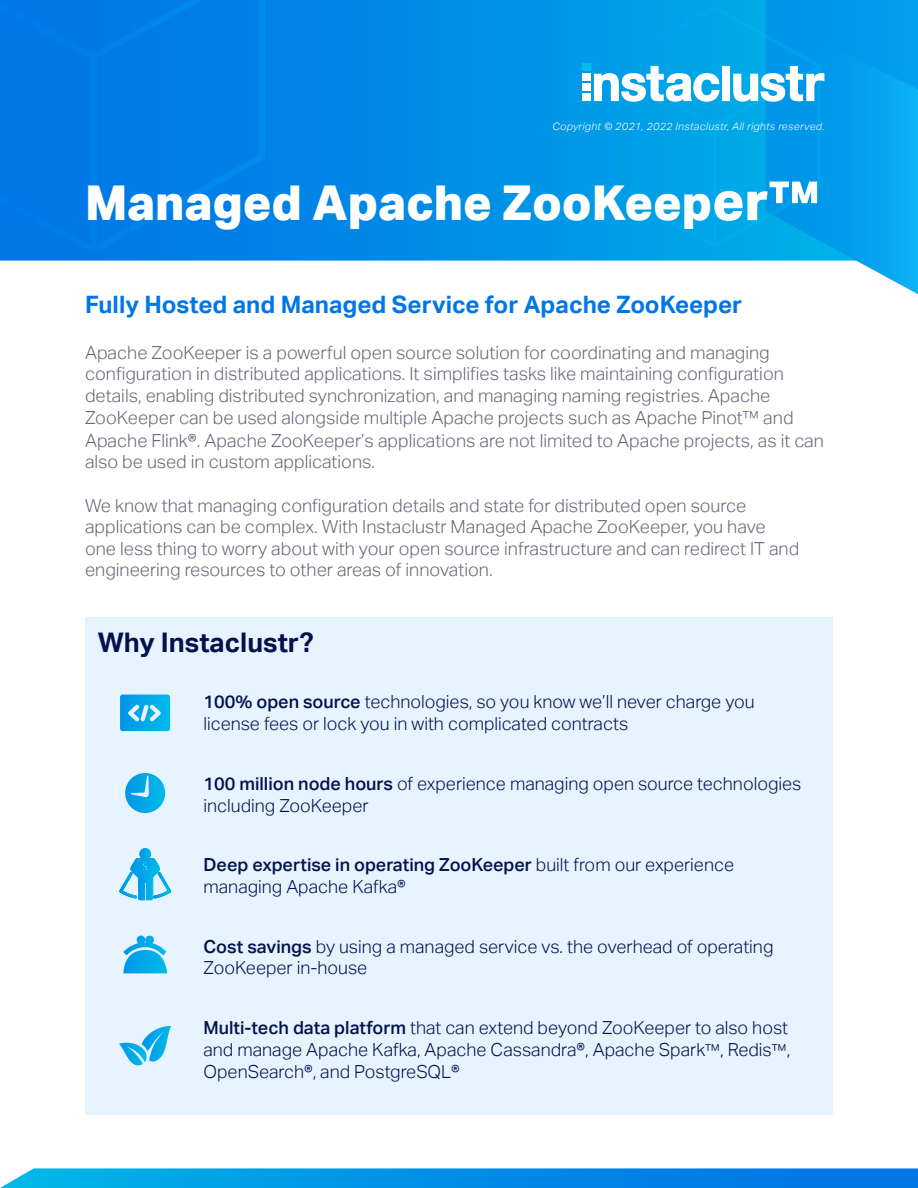
<style>
.page{position:relative;width:918px;height:1188px;background:#fff}
.page>*{position:absolute;margin:0;border:0;box-sizing:border-box;transform-origin:0 0}
.t1{font:800 48px "Aktiv Grotesk";letter-spacing:-.005em;color:#fff}
.t2{font:700 27px "Aktiv Grotesk";color:#01124d}
.t3{font:700 24px "Aktiv Grotesk";color:#0076e8}
.t4{font:300 18px/21.9px "Aktiv Grotesk";color:#646978}
.t5{font:300 18px/21.6px "Aktiv Grotesk";color:#01124d}
.t6{font:italic 300 10.35px "Aktiv Grotesk";letter-spacing:.03em;color:#fff}
.s1{font-size:54px}
.s2{font-weight:500}
.s3{font-size:16.5px}
</style>
<div class="page">
<svg style="left:0;top:0;width:594px;height:261px;background:#008ce7"></svg>
<div style="left:0;top:0;width:265px;height:253px;background:#007be7"></div>
<div style="left:583px;top:64px;width:8px;height:7px;background:#00bce9"></div>
<div style="left:583px;top:74px;width:8px;height:7px;background:#fff"></div>
<div style="left:583px;top:84px;width:8px;height:7px;background:#fff"></div>
<div style="left:583px;top:94px;width:8px;height:7px;background:#fff"></div>
<svg style="left:594px;top:0;width:324px;height:295px"></svg>
<svg style="left:608px;top:6px;width:213px;height:241px;background:#13a7e9"></svg>
<svg style="left:0;top:1168px;width:918px;height:20px;background:#0a94e7"></svg>
<div style="left:85px;top:617px;width:748px;height:497px;background:#e7f3ff"></div>
<svg style="left:120px;top:695px;width:50px;height:36px;background:#20b2eb"></svg>
<svg style="left:119px;top:1026px;width:52px;height:40px"></svg>
<svg style="left:125px;top:773px;width:41px;height:41px"></svg>
<svg style="left:123px;top:935px;width:44px;height:38px"></svg>
<svg style="left:119px;top:848px;width:52px;height:53px"></svg>
<p class="t6" style="left:552px;top:120px;width:273px">Copyright © 2021, 2022 Instaclustr, All rights reserved.</p>
<p class="t1" style="left:85px;top:172px;width:736px">Managed Apache ZooKeep<span class="s1">er™</span></p>
<p class="t3" style="left:85px;top:290px;width:659px">Fully Hosted and Managed Service for Apache ZooKeeper</p>
<p class="t4" style="left:85px;top:341px;width:740px">Apache ZooKeeper is a powerful open source solution for coordinating and managing configuration in distributed applications. It simplifies tasks like maintaining configuration details, enabling distributed synchronization, and managing naming registries. Apache ZooKeeper can be used alongside multiple Apache projects such as Apache Pinot™ and Apache Flink<span class="s2">®</span>. Apache ZooKeeper’s applications are not limited to Apache projects, as it can also be used in custom applications.</p>
<p class="t4" style="left:85px;top:495px;width:716px">We know that managing configuration details and state for distributed open source applications can be complex. With Instaclustr Managed Apache ZooKeeper, you have one less thing to worry about with your open source infrastructure and can redirect IT and engineering resources to other areas of innovation.</p>
<p class="t2" style="left:98px;top:627px;width:217px">Why Instaclustr?</p>
<p class="t5" style="left:204px;top:691px;width:553px"><span class="s2">100% open source</span> technologies, so you know we’ll never charge you license fees or lock you in with complicated contracts</p>
<p class="t5" style="left:204px;top:773px;width:599px"><span class="s2">100 million node hours</span> of experience managing open source technologies including ZooKeeper</p>
<p class="t5" style="left:204px;top:854px;width:532px"><span class="s2">Deep expertise in operating ZooKeeper</span> built from our experience managing Apache Kafka®</p>
<p class="t5" style="left:204px;top:936px;width:571px"><span class="s2">Cost savings</span> by using a managed service vs. the overhead of operating<br>ZooKeeper in-house</p>
<p class="t5" style="left:204px;top:1017px;width:588px"><span class="s2">Multi-tech data platform</span> that can extend beyond ZooKeeper to also host and manage Apache Kafka, Apache Cassandra®, Apache Spark<span class="s3">™</span>, Redis<span class="s3">™</span>,<br>OpenSearch®, and PostgreSQL®</p>
</div>
